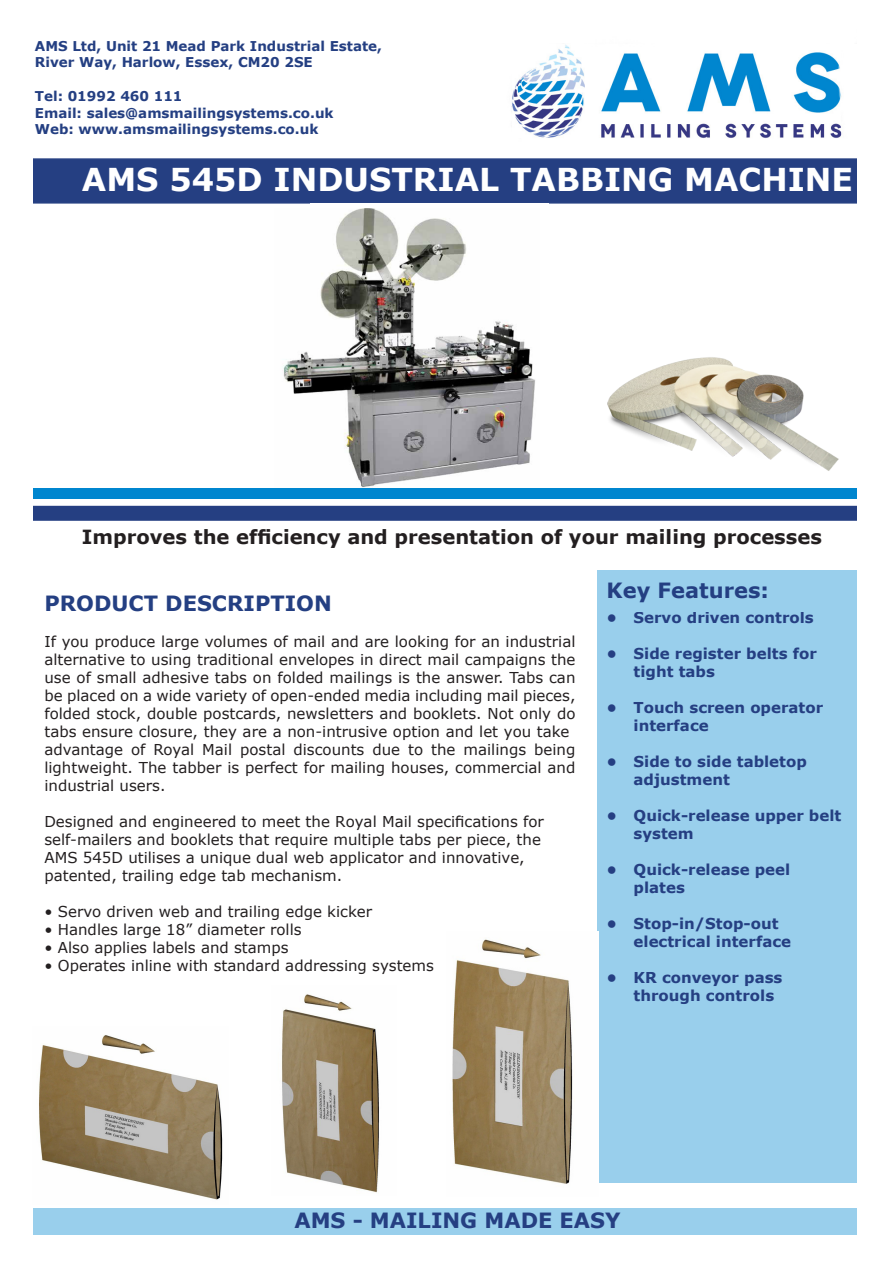
<style>
.page{position:relative;width:893px;height:1263px;background:#fff}
.page>*{position:absolute;margin:0;border:0;box-sizing:border-box;transform-origin:0 0}
.t1{font:700 31.5px "Verdana";color:#fff}
.t2{font:700 21px "Verdana";color:#243f82}
.t3{font:700 21px "Verdana";color:#253f82}
.t4{font:700 19.5px "Verdana";color:#231f20}
.t5{font:15px/18px "Verdana";color:#231f20}
.t6{font:700 15px/18px "Verdana";color:#253f82}
.t7{font:700 13.5px "Verdana";color:#243f82}
.s1{font-style:inherit}
</style>
<div class="page">
<svg style="left:33px;top:505px;width:824px;height:16px;background:#324a89"></svg>
<div style="left:597px;top:571px;width:264px;height:612px;background:#99cfec"></div>
<div style="left:20px;top:158px;width:841px;height:46px;background:#253f82;border:2px solid #253f82"></div>
<img style="left:511px;top:44px;width:331px;height:94px">
<div style="left:0;top:1209px;width:865px;height:26px;background:#99cfec"></div>
<img style="left:607px;top:357px;width:232px;height:114px">
<img style="left:282px;top:208px;width:254px;height:280px">
<div style="left:0;top:488px;width:877px;height:11px;background:#0086cf"></div>
<div style="left:0;top:0;width:33px;height:1263px;background:#fff"></div>
<div style="left:857px;top:0;width:36px;height:1263px;background:#fff"></div>
<img style="left:39px;top:1035px;width:184px;height:165px">
<img style="left:452px;top:931px;width:146px;height:253px">
<img style="left:282px;top:994px;width:97px;height:199px">
<p class="t7" style="left:35px;top:37px;width:349px">AMS Ltd, Unit 21 Mead Park Industrial Estate,</p>
<p class="t7" style="left:35px;top:53px;width:279px">River Way, Harlow, Essex, CM20 2SE</p>
<p class="t7" style="left:35px;top:87px;width:149px">Tel: 01992 460 111</p>
<p class="t7" style="left:35px;top:103px;width:300px">Email: sales@amsmailingsystems.co.uk</p>
<p class="t7" style="left:35px;top:119px;width:285px">Web: www.amsmailingsystems.co.uk</p>
<p class="t1" style="left:82px;top:158px;width:773px">AMS 545<span class="s1">D</span> INDUSTRIAL TABBING MACHINE</p>
<p class="t4" style="left:82px;top:523px;width:741px">Improves the efficiency and presentation of your mailing processes</p>
<p class="t2" style="left:44px;top:588px;width:289px">PRODUCT DESCRIPTION</p>
<p class="t5" style="left:44px;top:632px;width:533px">If you produce large volumes of mail and are looking for an industrial alternative to using traditional envelopes in direct mail campaigns the use of small adhesive tabs on folded mailings is the answer. Tabs can be placed on a wide variety of open-ended media including mail pieces, folded stock, double postcards, newsletters and booklets. Not only do tabs ensure closure, they are a non-intrusive option and let you take advantage of Royal Mail postal discounts due to the mailings being lightweight. The tabber is perfect for mailing houses, commercial and industrial users.</p>
<p class="t5" style="left:44px;top:812px;width:501px">Designed and engineered to meet the Royal Mail specifications for</p>
<p class="t5" style="left:44px;top:830px;width:498px">self-mailers and booklets that require multiple tabs per piece, the</p>
<p class="t5" style="left:44px;top:848px;width:482px">AMS 545D utilises a unique dual web applicator and innovative,</p>
<p class="t5" style="left:44px;top:866px;width:299px">patented, trailing edge tab mechanism.</p>
<p class="t5" style="left:44px;top:902px;width:329px">• Servo driven web and trailing edge kicker</p>
<p class="t5" style="left:44px;top:920px;width:259px">• Handles large 18” diameter rolls</p>
<p class="t5" style="left:44px;top:938px;width:246px">• Also applies labels and stamps</p>
<p class="t5" style="left:44px;top:956px;width:391px">• Operates inline with standard addressing systems</p>
<p class="t2" style="left:607px;top:575px;width:164px">Key Features:</p>
<p class="t6" style="left:607px;top:608px;width:209px">• Servo driven controls</p>
<p class="t6" style="left:634px;top:644px;width:185px;text-indent:-27px">• Side register belts for tight tabs</p>
<p class="t6" style="left:634px;top:698px;width:191px;text-indent:-27px">• Touch screen operator interface</p>
<p class="t6" style="left:634px;top:752px;width:175px;text-indent:-27px">• Side to side tabletop adjustment</p>
<p class="t6" style="left:634px;top:806px;width:209px;text-indent:-27px">• Quick-release upper belt system</p>
<p class="t6" style="left:634px;top:860px;width:158px;text-indent:-27px">• Quick-release peel plates</p>
<p class="t6" style="left:634px;top:914px;width:159px;text-indent:-27px">• Stop-in/Stop-out electrical interface</p>
<p class="t6" style="left:634px;top:968px;width:150px;text-indent:-27px">• KR conveyor pass through controls</p>
<p class="t3" style="left:294px;top:1206px;width:328px">AMS - MAILING MADE EASY</p>
</div>
